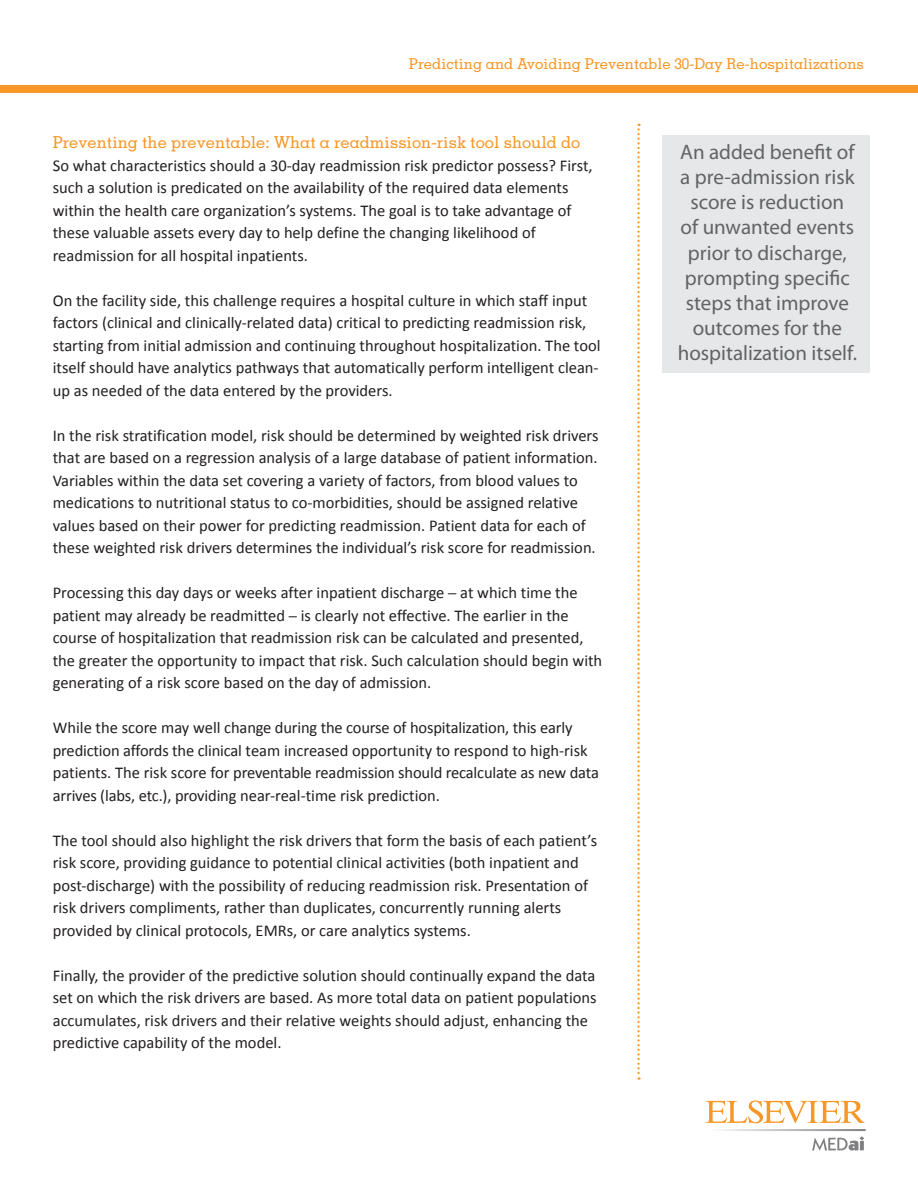
<style>
.page{position:relative;width:918px;height:1188px;background:#fff}
.page>*{position:absolute;margin:0;border:0;box-sizing:border-box;transform-origin:0 0}
.t1{font:21px/25.2px "Myriad Pro";color:#636366;text-align:center}
.t2{font:16.5px/22.5px "Calibri";color:#231f20}
.t3{font:500 16.5px "Memphis";color:#f79727}
.t4{font:500 15px "Memphis";color:#f79727}
.s1{font-family:"Memphis LT Std";font-weight:500}
</style>
<div class="page">
<svg style="left:637px;top:124px;width:3px;height:956px"></svg>
<div style="left:0;top:86px;width:918px;height:7px;background:#f79727"></div>
<svg style="left:721px;top:1129px;width:145px;height:22px"></svg>
<svg style="left:706px;top:1100px;width:158px;height:23px"></svg>
<div style="left:662px;top:135px;width:208px;height:237px;background:#e6e7e9"></div>
<p class="t4" style="left:409px;top:54px;width:457px">Predicting and Avoiding Preventable 30-Day Re-hospitalizations</p>
<p class="t3" style="left:53px;top:132px;width:529px">Preventing the preventable: What a readmission-risk tool should do</p>
<p class="t2" style="left:53px;top:153px;width:541px">So what characteristics should a 30-day readmission risk predictor possess? First, such a solution is predicated on the availability of the required data elements within the health care organization’s systems. The goal is to take advantage of these valuable assets every day to help define the changing likelihood of readmission for all hospital inpatients.</p>
<p class="t2" style="left:53px;top:288px;width:549px">On the facility side, this challenge requires a hospital culture in which staff input factors (clinical and clinically-related data) critical to predicting readmission risk, starting from initial admission and continuing throughout hospitalization. The tool itself should have analytics pathways that automatically perform intelligent clean&shy;up as needed of the data entered by the providers.</p>
<p class="t2" style="left:53px;top:423px;width:547px">In the risk stratification model, risk should be determined by weighted risk drivers that are based on a regression analysis of a large database of patient information.<br>Variables within the data set covering a variety of factors, from blood values to medications to nutritional status to co-morbidities, should be assigned relative values based on their power for predicting readmission. Patient data for each of these weighted risk drivers determines the individual’s risk score for readmission.</p>
<p class="t2" style="left:53px;top:581px;width:551px">Processing this day days or weeks after inpatient discharge <span class="s1">–</span> at which time the patient may already be readmitted <span class="s1">–</span> is clearly not effective. The earlier in the course of hospitalization that readmission risk can be calculated and presented, the greater the opportunity to impact that risk. Such calculation should begin with generating of a risk score based on the day of admission.</p>
<p class="t2" style="left:53px;top:716px;width:548px">While the score may well change during the course of hospitalization, this early prediction affords the clinical team increased opportunity to respond to high-risk patients. The risk score for preventable readmission should recalculate as new data arrives (labs, etc.), providing near-real-time risk prediction.</p>
<p class="t2" style="left:53px;top:828px;width:546px">The tool should also highlight the risk drivers that form the basis of each patient’s risk score, providing guidance to potential clinical activities (both inpatient and post-discharge) with the possibility of reducing readmission risk. Presentation of risk drivers compliments, rather than duplicates, concurrently running alerts provided by clinical protocols, EMRs, or care analytics systems.</p>
<p class="t2" style="left:53px;top:963px;width:545px">Finally, the provider of the predictive solution should continually expand the data set on which the risk drivers are based. As more total data on patient populations accumulates, risk drivers and their relative weights should adjust, enhancing the predictive capability of the model.</p>
<p class="t1" style="left:678px;top:139px;width:181px">An added benefit of a pre-admission risk score is reduction<br>of unwanted events prior to discharge, prompting specific steps that improve outcomes for the hospitalization itself.</p>
</div>
